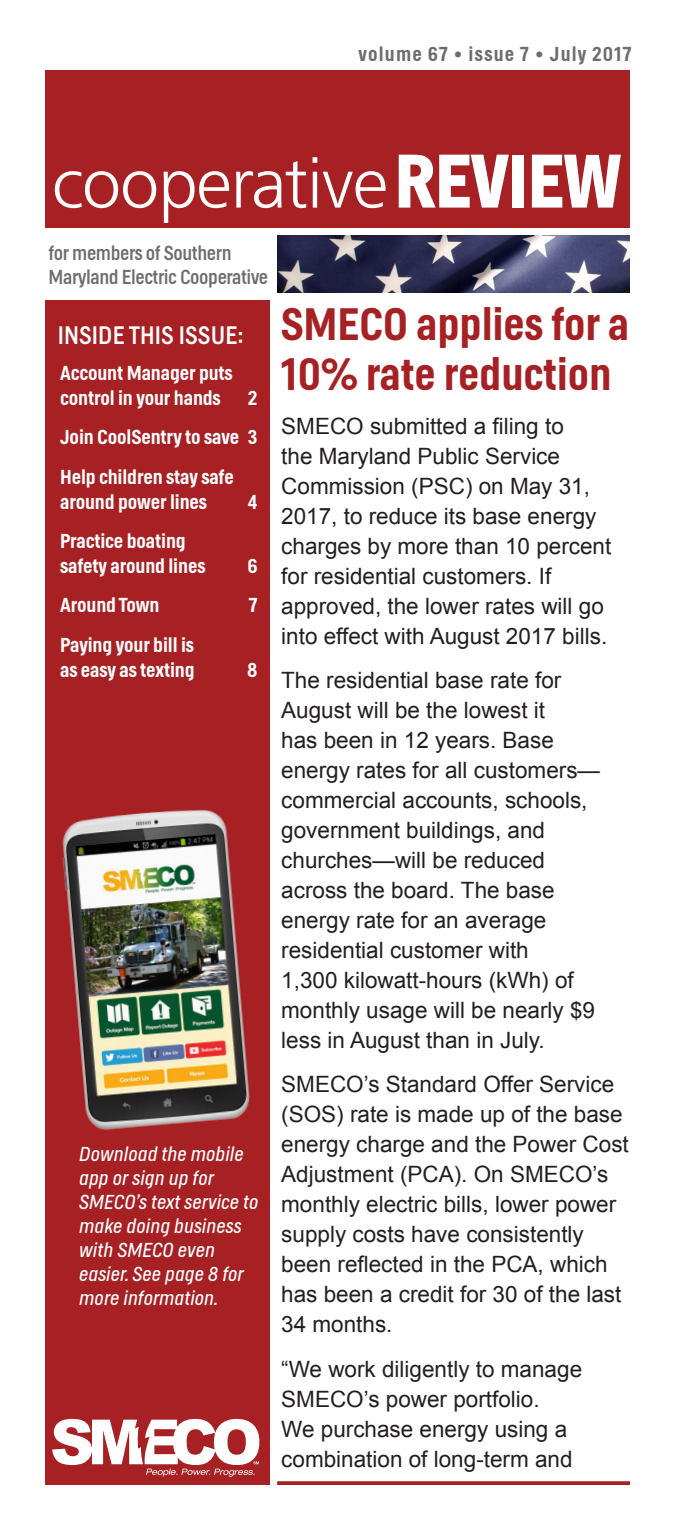
<style>
.page{position:relative;width:675px;height:1530px;background:#fff}
.page>*{position:absolute;margin:0;border:0;box-sizing:border-box;transform-origin:0 0}
.t1{font:300 70px "Free Set";letter-spacing:-.02em;color:#fff}
.Head{font:500 45px/50px "Helsinki";letter-spacing:-.005em;color:#a72023}
.TOC_Head{font:25px "Helsinki";letter-spacing:.005em;color:#fff}
.Body{font:22.5px/30px "Arial";color:#231f20}
.t2{font:500 20px/25px "Helsinki";letter-spacing:-.005em;color:#fff}
.captions{font:italic 300 20px/24px "Helsinki";letter-spacing:.005em;color:#fff}
.t3{font:20px/24px "Helsinki";letter-spacing:-.02em;color:#6c6d70}
.t4{font:500 20px "Helsinki";letter-spacing:.06em;color:#6c6d70}
.s1{font-family:"Helsinki";font-weight:700;font-size:75px}
</style>
<div class="page">
<div style="left:45px;top:70px;width:585px;height:158px;background:#a72023"></div>
<svg style="left:277px;top:1481px;width:353px;height:4px"></svg>
<div style="left:45px;top:300px;width:225px;height:1185px;background:#a72023"></div>
<svg style="left:52px;top:1419px;width:207px;height:58px"></svg>
<img style="left:277px;top:236px;width:353px;height:56px">
<img style="left:62px;top:809px;width:188px;height:321px">
<p class="t4" style="left:358px;top:42px;width:275px">volume 67 • issue 7 • July 2017</p>
<p class="t1" style="left:52px;top:140px;width:571px">cooperative<span class="s1">REVIEW</span></p>
<p class="t3" style="left:49px;top:240px;width:221px">for members of Southern<br>Maryland Electric Cooperative</p>
<p class="TOC_Head" style="left:58px;top:320px;width:187px">INSIDE THIS ISSUE:</p>
<p class="t2" style="left:60px;top:360px;width:174px">Account Manager puts control in your hands</p>
<p class="t2" style="left:248px;top:385px;width:11px">2</p>
<p class="t2" style="left:60px;top:424px;width:199px">Join CoolSentry to save 3</p>
<p class="t2" style="left:60px;top:464px;width:175px">Help children stay safe around power lines</p>
<p class="t2" style="left:248px;top:489px;width:11px">4</p>
<p class="t2" style="left:60px;top:528px;width:147px">Practice boating safety around lines</p>
<p class="t2" style="left:247px;top:553px;width:12px">6</p>
<p class="t2" style="left:60px;top:592px;width:101px">Around Town</p>
<p class="t2" style="left:249px;top:592px;width:10px">7</p>
<p class="t2" style="left:60px;top:632px;width:136px">Paying your bill is as easy as texting</p>
<p class="t2" style="left:247px;top:657px;width:12px">8</p>
<p class="captions" style="left:79px;top:1141px;width:181px">Download the mobile app or sign up for<br>SMECO’s text service to make doing business with SMECO even easier. See page 8 for more information.</p>
<p class="Head" style="left:281px;top:298px;width:350px">SMECO applies for a<br>10% rate reduction</p>
<p class="Body" style="left:281px;top:411px;width:332px">SMECO submitted a filing to<br>the Maryland Public Service<br>Commission (PSC) on May 31,<br>2017, to reduce its base energy charges by more than 10 percent for residential customers. If approved, the lower rates will go into effect with August 2017 bills.</p>
<p class="Body" style="left:281px;top:665px;width:320px">The residential base rate for<br>August will be the lowest it<br>has been in 12 years. Base energy rates for all customers— commercial accounts, schools, government buildings, and churches—will be reduced across the board. The base energy rate for an average residential customer with<br>1,300 kilowatt-hours (kWh) of monthly usage will be nearly $9 less in August than in July.</p>
<p class="Body" style="left:281px;top:1070px;width:349px">SMECO’s Standard Offer Service (SOS) rate is made up of the base energy charge and the Power Cost<br>Adjustment (PCA). On SMECO’s monthly electric bills, lower power supply costs have consistently been reflected in the PCA, which has been a credit for 30 of the last<br>34 months.</p>
<p class="Body" style="left:281px;top:1354px;width:302px">“We work diligently to manage<br>SMECO’s power portfolio.<br>We purchase energy using a combination of long-term and</p>
</div>
